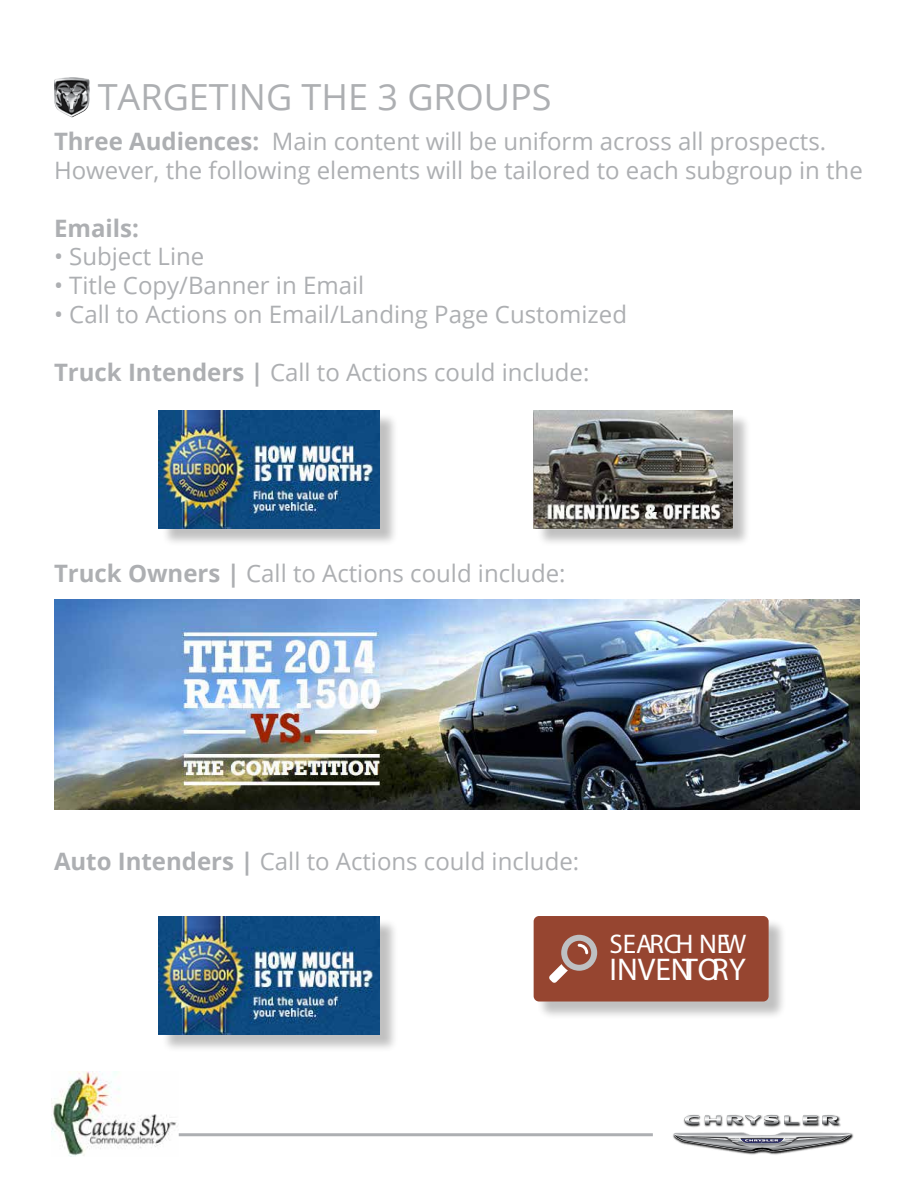
<style>
.page{position:relative;width:918px;height:1188px;background:#fff}
.page>*{position:absolute;margin:0;border:0;box-sizing:border-box;transform-origin:0 0}
.t1{font:36px "Open Sans";color:#adafb2}
.t2{font:31.5px "Myriad Pro";color:#fff}
.t3{font:27px "Myriad Pro";color:#fff}
.t4{font:24px/28.8px "Open Sans";color:#adafb2}
.t5{font:700 24px "Open Sans";color:#adafb2}
.s1{font-weight:700}
</style>
<div class="page">
<img style="left:676px;top:1114px;width:178px;height:41px">
<svg style="left:705px;top:1116px;width:16px;height:8px"></svg>
<svg style="left:685px;top:1115px;width:14px;height:10px"></svg>
<svg style="left:727px;top:1115px;width:90px;height:10px"></svg>
<svg style="left:823px;top:1115px;width:15px;height:9px"></svg>
<svg style="left:673px;top:1133px;width:178px;height:19px"></svg>
<img style="left:52px;top:1072px;width:127px;height:84px">
<hr style="left:179px;top:1133px;width:474px;height:3px;background:#adafb2">
<img style="left:54px;top:77px;width:36px;height:40px">
<div style="left:161px;top:412px;width:238px;height:135px;background:#000;opacity:.25"></div>
<img style="left:159px;top:410px;width:221px;height:118px">
<div style="left:161px;top:918px;width:238px;height:135px;background:#000;opacity:.25"></div>
<img style="left:159px;top:916px;width:221px;height:118px">
<div style="left:536px;top:413px;width:215px;height:134px;background:#000;opacity:.25"></div>
<img style="left:534px;top:411px;width:198px;height:117px">
<img style="left:54px;top:600px;width:805px;height:210px">
<div style="left:536px;top:918px;width:252px;height:102px;background:#000;opacity:.25"></div>
<div style="left:534px;top:916px;width:235px;height:86px;background:#964530;border-radius:5px"></div>
<svg style="left:549px;top:935px;width:48px;height:48px"></svg>
<h1 class="t1" style="left:98px;top:72px;width:455px">TARGETING THE 3 GROUPS</h1>
<p class="t4" style="left:54px;top:126px;width:810px"><span class="s1">Three Audiences:</span> Main content will be uniform across all prospects.<br>However, the following elements will be tailored to each subgroup in the</p>
<p class="t5" style="left:54px;top:211px;width:86px">Emails:</p>
<p class="t4" style="left:54px;top:242px;width:152px">• Subject Line</p>
<p class="t4" style="left:54px;top:270px;width:312px">• Title Copy/Banner in Email</p>
<p class="t4" style="left:54px;top:299px;width:575px">• Call to Actions on Email/Landing Page Customized</p>
<p class="t4" style="left:54px;top:357px;width:537px"><span class="s1">Truck Intenders |</span> Call to Actions could include:</p>
<p class="t4" style="left:54px;top:558px;width:513px"><span class="s1">Truck Owners |</span> Call to Actions could include:</p>
<p class="t4" style="left:54px;top:846px;width:527px"><span class="s1">Auto Intenders |</span> Call to Actions could include:</p>
<p class="t3" style="left:610px;top:927px;width:138px">SEARCH NEW</p>
<h2 class="t2" style="left:610px;top:950px;width:138px">INVENTORY</h2>
</div>
